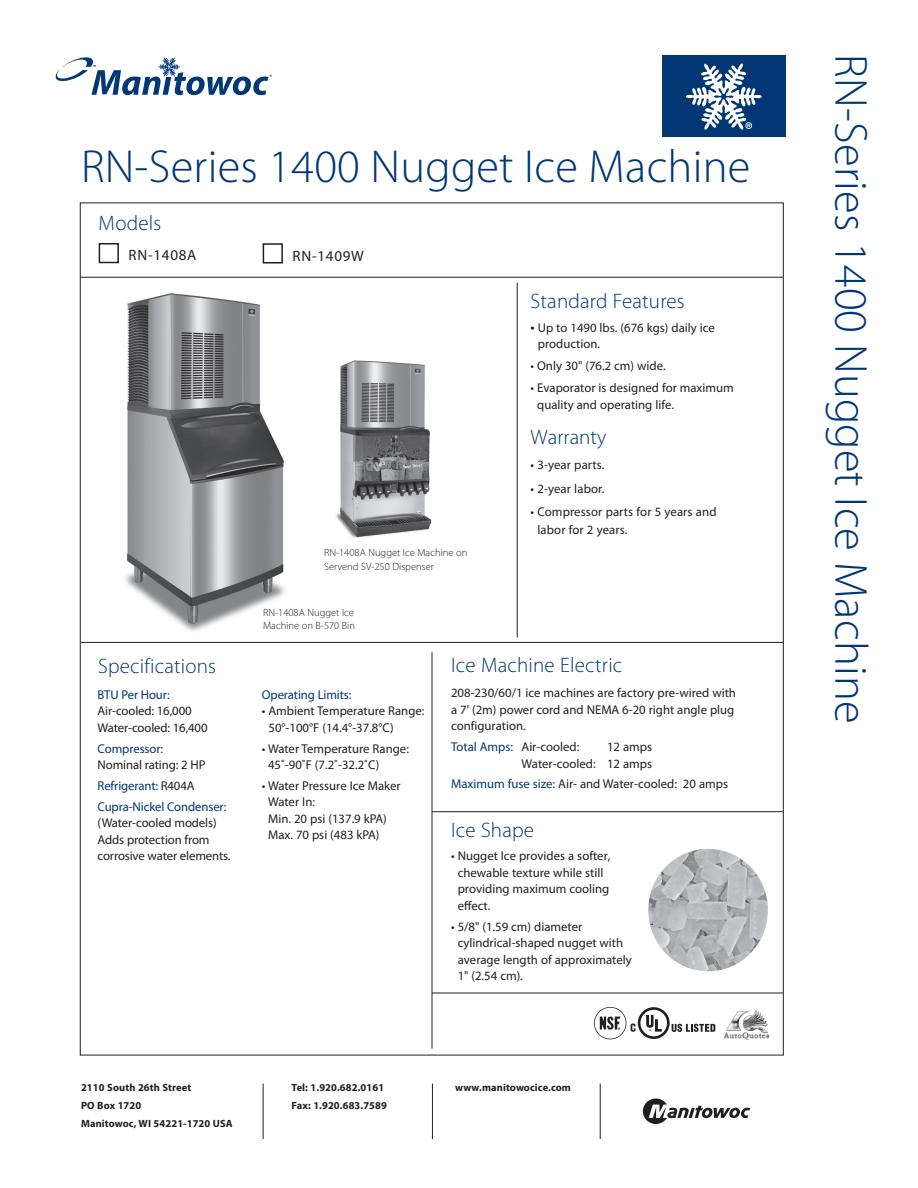
<style>
.page{position:relative;width:918px;height:1188px;background:#fff}
.page>*{position:absolute;margin:0;border:0;box-sizing:border-box;transform-origin:0 0}
.t1{font:300 46.5px "Myriad Pro";letter-spacing:.005em;color:#013775}
.t2{font:300 21px "Myriad Pro";letter-spacing:.01em;color:#013775}
.t3{font:15px "Myriad Pro";letter-spacing:.05em;color:#231f20}
.t4{font:12.75px/16.5px "Myriad Pro";color:#231f20}
.t5{font:12.75px/20.9px "Myriad Pro";letter-spacing:-.01em;color:#013775}
.t6{font:700 10.5px/18px "Myriad Pro";letter-spacing:.01em;color:#231f20}
.t7{font:300 10.5px/13.5px "Myriad Pro";color:#231f20}
.s1{font-size:15px}
.s2{color:#231f20}
.s3{color:#013775}
</style>
<div class="page">
<div style="left:99px;top:243px;width:20px;height:20px;border:2px solid #231f20"></div>
<div style="left:263px;top:243px;width:20px;height:21px;border:2px solid #231f20"></div>
<hr style="left:80px;top:277px;width:703px;height:1px;background:#231f20">
<hr style="left:81px;top:642px;width:702px;height:1px;background:#231f20">
<hr style="left:517px;top:283px;width:1px;height:355px;background:#231f20">
<hr style="left:263px;top:1083px;width:1px;height:56px;background:#231f20">
<hr style="left:432px;top:1083px;width:1px;height:56px;background:#231f20">
<hr style="left:600px;top:1083px;width:1px;height:56px;background:#231f20">
<svg style="left:643px;top:1098px;width:107px;height:26px"></svg>
<svg style="left:56px;top:57px;width:216px;height:38px"></svg>
<img style="left:125px;top:293px;width:160px;height:338px">
<div style="left:662px;top:55px;width:123px;height:82px;background:#013775"></div>
<svg style="left:686px;top:63px;width:76px;height:67px"></svg>
<hr style="left:432px;top:993px;width:351px;height:1px;background:#231f20">
<svg style="left:594px;top:1007px;width:121px;height:32px"></svg>
<img style="left:723px;top:1010px;width:47px;height:30px">
<img style="left:336px;top:360px;width:96px;height:178px">
<hr style="left:432px;top:652px;width:1px;height:397px;background:#231f20">
<hr style="left:432px;top:811px;width:351px;height:1px;background:#231f20">
<img style="left:648px;top:849px;width:120px;height:122px">
<h1 class="t1" style="left:81px;top:141px;width:671px">RN-Series 1400 Nugget Ice Machine</h1>
<h2 class="t2" style="left:99px;top:212px;width:64px">Models</h2>
<p class="t3" style="left:129px;top:246px;width:69px">RN-1408A</p>
<p class="t3" style="left:293px;top:246px;width:73px">RN-1409W</p>
<p class="t7" style="left:324px;top:546px;width:145px">RN-1408A Nugget Ice Machine on<br>Servend SV-250 Dispenser</p>
<p class="t7" style="left:263px;top:605px;width:93px">RN-1408A Nugget Ice<br>Machine on B-570 Bin</p>
<h2 class="t2" style="left:531px;top:290px;width:156px">Standard Features</h2>
<p class="t4" style="left:538px;top:319px;width:179px;text-indent:-7px"><span class="s1">•</span> Up to 1490 lbs. (676 kgs) daily ice production.</p>
<p class="t4" style="left:531px;top:357px;width:137px">• Only 30" (76.2 cm) wide.</p>
<p class="t4" style="left:537px;top:379px;width:198px;text-indent:-7px">• Evaporator is designed for maximum quality and operating life.</p>
<h2 class="t2" style="left:531px;top:426px;width:77px">Warranty</h2>
<p class="t4" style="left:531px;top:457px;width:75px">• 3-year parts.</p>
<p class="t4" style="left:531px;top:480px;width:75px">• 2-year labor.</p>
<p class="t4" style="left:537px;top:503px;width:181px;line-height:18px;text-indent:-7px">• Compressor parts for 5 years and labor for 2 years.</p>
<h2 class="t2" style="left:98px;top:655px;width:119px">Specifications</h2>
<p class="t5" style="left:98px;top:684px;width:74px">BTU Per Hour:</p>
<p class="t4" style="left:98px;top:703px;width:111px">Air-cooled: 16,000<br>Water-cooled: 16,400</p>
<p class="t5" style="left:98px;top:738px;width:67px">Compressor:</p>
<p class="t5" style="left:98px;top:754px;width:130px"><span class="s2">Nominal rating: 2 HP<br></span>Refrigerant: <span class="s2">R404A<br></span>Cupra-Nickel Condenser:</p>
<p class="t4" style="left:98px;top:815px;width:134px">(Water-cooled models)<br>Adds protection from corrosive water elements.</p>
<p class="t5" style="left:262px;top:684px;width:91px">Operating Limits:</p>
<p class="t4" style="left:269px;top:703px;width:158px;text-indent:-7px">• Ambient Temperature Range:<br>50°-100°F (14.4°-37.8°C)</p>
<p class="t4" style="left:268px;top:740px;width:142px;text-indent:-6px">• Water Temperature Range:<br>45˚-90˚F (7.2˚-32.2˚C)</p>
<p class="t4" style="left:268px;top:777px;width:134px;text-indent:-6px">• Water Pressure Ice Maker<br>Water In:<br>Min. 20 psi (137.9 kPA)<br>Max. 70 psi (483 kPA)</p>
<h2 class="t2" style="left:451px;top:653px;width:173px">Ice Machine Electric</h2>
<p class="t4" style="left:451px;top:685px;width:286px">208-230/60/1 ice machines are factory pre-wired with a 7' (2m) power cord and NEMA 6-20 right angle plug configuration.</p>
<p class="t4" style="left:451px;top:738px;width:130px"><span class="s3">Total Amps:</span> Air-cooled:</p>
<p class="t4" style="left:522px;top:738px;width:132px;text-align:right">12 amps<br>Water-cooled: 12 amps</p>
<p class="t4" style="left:451px;top:776px;width:279px"><span class="s3">Maximum fuse size:</span> Air- and Water-cooled: 20 amps</p>
<h2 class="t2" style="left:451px;top:819px;width:85px">Ice Shape</h2>
<p class="t4" style="left:458px;top:847px;width:154px;text-indent:-7px">• Nugget Ice provides a softer, chewable texture while still providing maximum cooling effect.</p>
<p class="t4" style="left:458px;top:918px;width:176px;text-indent:-7px">• 5/8" (1.59 cm) diameter cylindrical-shaped nugget with average length of approximately<br>1" (2.54 cm).</p>
<p class="t6" style="left:81px;top:1078px;width:153px">2110 South 26th Street<br>PO Box 1720<br>Manitowoc, WI 54221-1720 USA</p>
<p class="t6" style="left:292px;top:1078px;width:97px">Tel: 1.920.682.0161<br>Fax: 1.920.683.7589</p>
<p class="t6" style="left:455px;top:1078px;width:117px">www.manitowocice.com</p>
<h1 class="t1" style="left:876px;top:54px;width:671px;rotate:90deg">RN-Series 1400 Nugget Ice Machine</h1>
</div>
